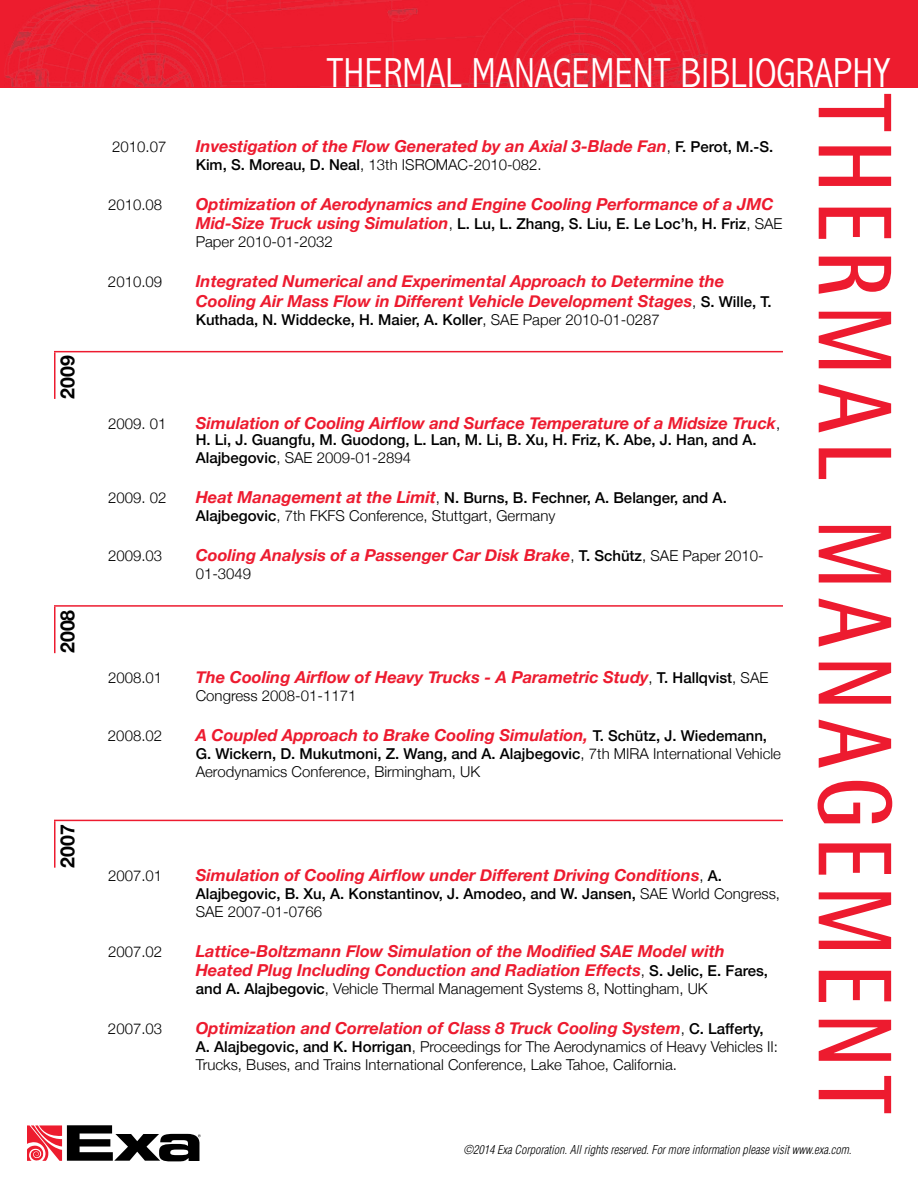
<style>
.page{position:relative;width:918px;height:1188px;background:#fff}
.page>*{position:absolute;margin:0;border:0;box-sizing:border-box;transform-origin:0 0}
.t1{font:700 105px "Rotis Semi Sans";letter-spacing:.1em;color:#ed1b2f;scale:.8 1}
.t2{font:300 condensed 42px "Abadi";color:#fff}
.t3{font:700 19.5px "Helvetica Neue";color:#000}
.t4{font:italic 700 16.5px/19.5px "Helvetica Neue";color:#ed1b2f}
.t5{font:300 15px/18px "Helvetica Neue";color:#000}
.t6{font:500 15px/18px "Helvetica Neue";color:#000}
.t7{font:italic 300 condensed 12px "Helvetica";color:#000}
.s1{font-weight:300;font-style:normal;font-size:15px;color:#000}
.s2{font-weight:500;font-style:normal;font-size:15px;color:#000}
.s3{font-weight:500}
.s4{font-weight:700;font-style:italic;font-size:16.5px;color:#ed1b2f}
.s5{font-weight:300}
</style>
<div class="page">
<div style="left:0;top:0;width:918px;height:88px;background:#ed1c2e"></div>
<img style="left:5px;top:0;width:702px;height:86px">
<svg style="left:27px;top:1125px;width:174px;height:36px"></svg>
<hr style="left:54px;top:351px;width:729px;height:1px;background:#ed1b2f">
<hr style="left:54px;top:352px;width:2px;height:47px;background:#ed1b2f">
<hr style="left:54px;top:605px;width:729px;height:2px;background:#ed1b2f">
<hr style="left:54px;top:607px;width:2px;height:46px;background:#ed1b2f">
<hr style="left:54px;top:820px;width:729px;height:1px;background:#ed1b2f">
<hr style="left:54px;top:821px;width:2px;height:47px;background:#ed1b2f">
<p class="t3" style="left:52px;top:399px;width:45px;rotate:-90deg">2009</p>
<p class="t3" style="left:52px;top:653px;width:45px;rotate:-90deg">2008</p>
<p class="t3" style="left:52px;top:868px;width:45px;rotate:-90deg">2007</p>
<h2 class="t2" style="left:327px;top:48px;width:566px">THERMAL MANAGEMENT BIBLIOGRAPHY</h2>
<h1 class="t1" style="left:919px;top:94px;width:1276px;rotate:90deg">THERMAL MANAGEMENT</h1>
<p class="t7" style="left:464px;top:1142px;width:389px">©2014 Exa Corporation. All rights reserved. For more information please visit www.exa.com.</p>
<p class="t5" style="left:112px;top:137px;width:56px">2010.07</p>
<p class="t4" style="left:196px;top:137px;width:579px">Investigation of the Flow Generated by an Axial 3-Blade Fan<span class="s1">,</span> <span class="s2">F. Perot, M.-S.</span></p>
<p class="t5" style="left:196px;top:155px;width:348px"><span class="s3">Kim, S. Moreau, D. Neal</span>, 13th ISROMAC-2010-082.</p>
<p class="t5" style="left:108px;top:195px;width:56px">2010.08</p>
<p class="t4" style="left:196px;top:195px;width:579px">Optimization of Aerodynamics and Engine Cooling Performance of a JMC</p>
<p class="t6" style="left:196px;top:214px;width:588px"><span class="s4">Mid-Size Truck using Simulation</span><span class="s5">,</span> L. Lu, L. Zhang, S. Liu, E. Le Loc’h, H. Friz<span class="s5">, SAE<br>Paper 2010-01-2032</span></p>
<p class="t5" style="left:108px;top:272px;width:56px">2010.09</p>
<p class="t4" style="left:196px;top:272px;width:578px">Integrated Numerical and Experimental Approach to Determine the<br>Cooling Air Mass Flow in Different Vehicle Development Stages<span class="s1">,</span> <span class="s2">S. Wille, T.</span></p>
<p class="t6" style="left:196px;top:310px;width:466px">Kuthada, N. Widdecke, H. Maier, A. Koller<span class="s5">, SAE Paper 2010-01-0287</span></p>
<p class="t5" style="left:108px;top:414px;width:60px">2009. 01</p>
<p class="t4" style="left:196px;top:414px;width:586px">Simulation of Cooling Airflow and Surface Temperature of a Midsize Truck<span class="s1">,</span></p>
<p class="t6" style="left:196px;top:430px;width:563px">H. Li, J. Guangfu, M. Guodong, L. Lan, M. Li, B. Xu, H. Friz, K. Abe, J. Han, and A.<br>Alajbegovic<span class="s5">, SAE 2009-01-2894</span></p>
<p class="t5" style="left:108px;top:488px;width:60px">2009. 02</p>
<p class="t6" style="left:196px;top:488px;width:533px"><span class="s4">Heat Management at the Limit</span><span class="s5">,</span> N. Burns, B. Fechner, A. Belanger, and A.<br>Alajbegovic<span class="s5">, 7th FKFS Conference, Stuttgart, Germany</span></p>
<p class="t5" style="left:108px;top:546px;width:56px">2009.03</p>
<p class="t4" style="left:196px;top:546px;width:570px">Cooling Analysis of a Passenger Car Disk Brake<span class="s1">,</span> <span class="s2">T. Schütz</span><span class="s1">, SAE Paper 2010-</span></p>
<p class="t5" style="left:196px;top:564px;width:57px">01-3049</p>
<p class="t5" style="left:108px;top:668px;width:56px">2008.01</p>
<p class="t4" style="left:196px;top:668px;width:574px">The Cooling Airflow of Heavy Trucks - A Parametric Study<span class="s1">,</span> <span class="s2">T. Hallqvist</span><span class="s1">, SAE</span></p>
<p class="t5" style="left:196px;top:686px;width:162px">Congress 2008-01-1171</p>
<p class="t5" style="left:108px;top:726px;width:56px">2008.02</p>
<p class="t4" style="left:196px;top:726px;width:573px">A Coupled Approach to Brake Cooling Simulation, <span class="s2">T. Schütz, J. Wiedemann,</span></p>
<p class="t5" style="left:196px;top:744px;width:587px"><span class="s3">G. Wickern, D. Mukutmoni, Z. Wang, and A. Alajbegovic</span>, 7th MIRA International Vehicle<br>Aerodynamics Conference, Birmingham, UK</p>
<p class="t5" style="left:108px;top:866px;width:56px">2007.01</p>
<p class="t4" style="left:196px;top:866px;width:528px">Simulation of Cooling Airflow under Different Driving Conditions<span class="s1">,</span> <span class="s2">A.</span></p>
<p class="t6" style="left:196px;top:884px;width:586px">Alajbegovic, B. Xu, A. Konstantinov, J. Amodeo, and W. Jansen, <span class="s5">SAE World Congress,<br>SAE 2007-01-0766</span></p>
<p class="t5" style="left:108px;top:942px;width:56px">2007.02</p>
<p class="t4" style="left:196px;top:942px;width:574px">Lattice-Boltzmann Flow Simulation of the Modified SAE Model with<br>Heated Plug Including Conduction and Radiation Effects<span class="s1">,</span> <span class="s2">S. Jelic, E. Fares,</span></p>
<p class="t5" style="left:196px;top:979px;width:513px"><span class="s3">and A. Alajbegovic</span>, Vehicle Thermal Management Systems 8, Nottingham, UK</p>
<p class="t5" style="left:108px;top:1019px;width:56px">2007.03</p>
<p class="t4" style="left:196px;top:1019px;width:569px">Optimization and Correlation of Class 8 Truck Cooling System<span class="s1">,</span> <span class="s2">C. Lafferty,</span></p>
<p class="t5" style="left:196px;top:1037px;width:584px"><span class="s3">A. Alajbegovic, and K. Horrigan</span>, Proceedings for The Aerodynamics of Heavy Vehicles II:<br>Trucks, Buses, and Trains International Conference, Lake Tahoe, California.</p>
</div>
